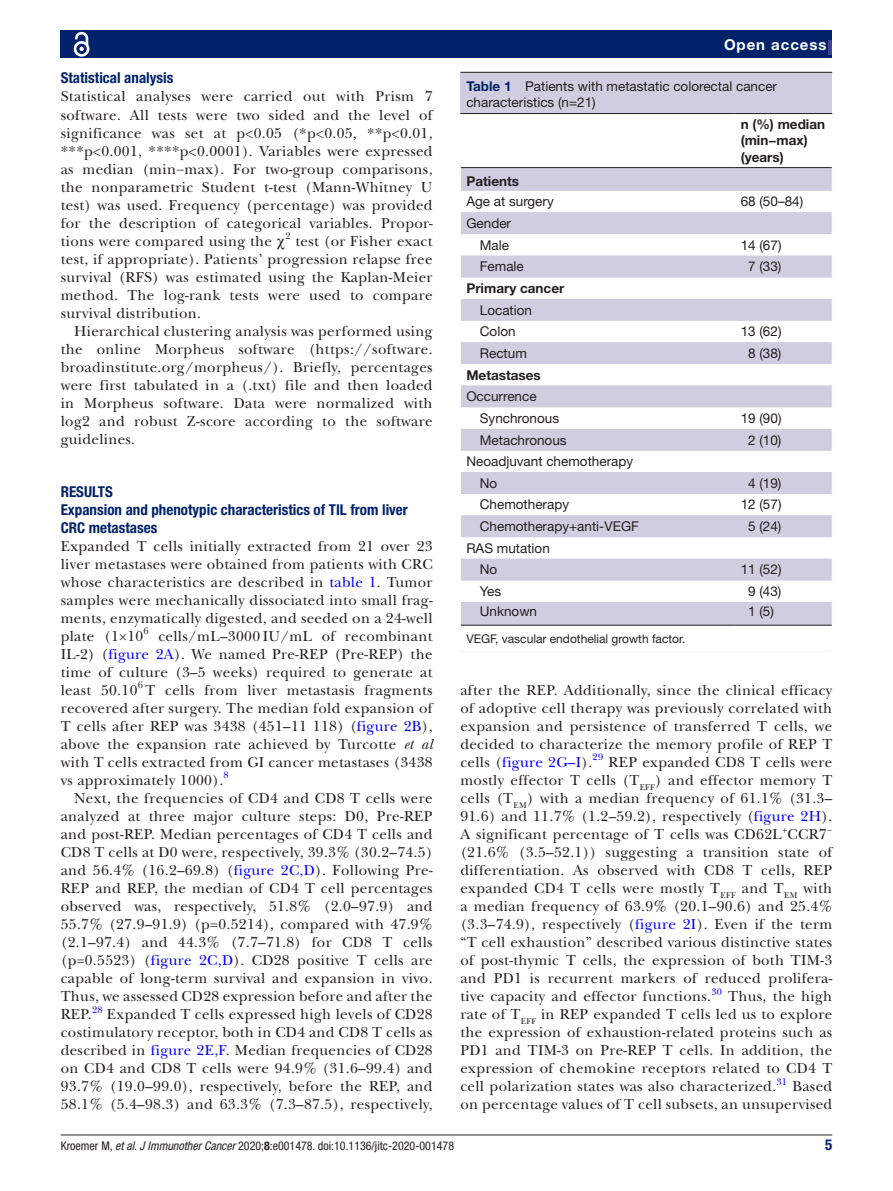
<style>
.page{position:relative;width:893px;height:1191px;background:#fff}
.page>*{position:absolute;margin:0;border:0;box-sizing:border-box;transform-origin:0 0}
.t1{font:15px/18px "New Baskerville";letter-spacing:.025em;color:#231f20;text-align:justify}
.t2{font:700 condensed 15px/18px "Helvetica Neue LT Std";color:#00226b}
.t3{font:700 15px "Helvetica Neue LT Std";letter-spacing:.065em;color:#fff}
.t4{font:13.5px/21.6px "Helvetica Neue LT Std";color:#231f20}
.t5{font:700 13.5px/16.2px "Helvetica Neue LT Std";color:#231f20}
.t6{font:condensed 12px "Helvetica Neue LT Std";color:#231f20}
.t7{font:12px "Helvetica Neue LT Std";color:#231f20}
.t8{font:9.9px "New Baskerville";color:#00f}
.t9{font:9.9px "New Baskerville";color:#231f20}
.s1{color:#00f}
.s2{font-style:italic}
.s3{font-weight:700;color:#00226b}
.s4{font-weight:700}
</style>
<div class="page">
<hr style="left:61px;top:1134px;width:771px;height:1px;background:#231f20">
<div style="left:61px;top:31px;width:771px;height:27px;background:#00226b"></div>
<hr style="left:828px;top:40px;width:4px;height:15px;background:#414099">
<svg style="left:73px;top:31px;width:17px;height:26px"></svg>
<div style="left:460px;top:73px;width:372px;height:579px;background:#d0cde0"></div>
<hr style="left:460px;top:72px;width:372px;height:1px;background:#231f20">
<div style="left:461px;top:114px;width:371px;height:538px;background:#fff"></div>
<svg style="left:461px;top:168px;width:371px;height:457px"></svg>
<hr style="left:460px;top:113px;width:275px;height:1px;background:#231f20">
<hr style="left:460px;top:167px;width:275px;height:1px;background:#231f20">
<hr style="left:735px;top:113px;width:97px;height:1px;background:#231f20">
<hr style="left:735px;top:167px;width:97px;height:1px;background:#231f20">
<hr style="left:735px;top:625px;width:97px;height:1px;background:#231f20">
<hr style="left:460px;top:625px;width:275px;height:1px;background:#231f20">
<hr style="left:460px;top:114px;width:1px;height:54px;background:#fff">
<svg style="left:460px;top:168px;width:1px;height:484px"></svg>
<hr style="left:466px;top:642px;width:366px;height:1px;background:#fff">
<p class="t2" style="left:61px;top:69px;width:114px">Statistical analysis</p>
<p class="t1" style="left:61px;top:88px;width:373px">Statistical analyses were carried out with Prism 7 software. All tests were two sided and the level of significance was set at p&lt;0.05 (*p&lt;0.05, **p&lt;0.01, ***p&lt;0.001, ****p&lt;0.0001). Variables were expressed as median (min−max). For two-group comparisons, the nonparametric Student t-test (Mann-Whitney U test) was used. Frequency (percentage) was provided for the description of categorical variables. Propor&shy;tions were compared using the</p>
<p class="t9" style="left:285px;top:230px;width:7px">2</p>
<p class="t1" style="left:61px;top:232px;width:373px;text-indent:235px">test (or Fisher exact test, if appropriate). Patients’ progression relapse free survival (RFS) was estimated using the Kaplan-Meier method. The log-rank tests were used to compare survival distribution.</p>
<p class="t1" style="left:61px;top:322px;width:373px;text-indent:14px">Hierarchical clustering analysis was performed using the online Morpheus software (https://software. broadinstitute.org/morpheus/). Briefly, percentages were first tabulated in a (.txt) file and then loaded in Morpheus software. Data were normalized with log2 and robust Z-score according to the software guidelines.</p>
<p class="t2" style="left:61px;top:482px;width:349px">RESULTS<br>Expansion and phenotypic characteristics of TIL from liver<br>CRC metastases</p>
<p class="t1" style="left:61px;top:537px;width:373px">Expanded T cells initially extracted from 21 over 23 liver metastases were obtained from patients with CRC whose characteristics are described in <span class="s1">table 1</span>. Tumor samples were mechanically dissociated into small frag&shy;ments, enzymatically digested, and seeded on a 24-well plate (1×10</p>
<p class="t9" style="left:144px;top:625px;width:7px">6</p>
<p class="t1" style="left:61px;top:627px;width:373px;text-indent:98px">cells/mL–3000 IU/mL of recombinant IL-2) (<span class="s1">figure 2A</span>). We named Pre-REP (Pre-REP) the time of culture (3–5 weeks) required to generate at least 50.10</p>
<p class="t9" style="left:138px;top:679px;width:7px">6</p>
<p class="t1" style="left:61px;top:681px;width:373px;text-indent:85px">T cells from liver metastasis fragments recovered after surgery. The median fold expansion of T cells after REP was 3438 (451–11 118) (<span class="s1">figure 2B</span>), above the expansion rate achieved by Turcotte <span class="s2">et al </span>with T cells extracted from GI cancer metastases (3438 vs approximately 1000).</p>
<p class="t8" style="left:224px;top:769px;width:7px">8</p>
<p class="t1" style="left:61px;top:789px;width:373px;text-indent:14px">Next, the frequencies of CD4 and CD8 T cells were analyzed at three major culture steps: D0, Pre-REP and post-REP. Median percentages of CD4 T cells and CD8 T cells at D0 were, respectively, 39.3% (30.2–74.5) and 56.4% (16.2–69.8) (<span class="s1">figure 2C,D</span>). Following Pre-REP and REP, the median of CD4 T cell percentages observed was, respectively, 51.8% (2.0–97.9) and 55.7% (27.9–91.9) (p=0.5214), compared with 47.9% (2.1–97.4) and 44.3% (7.7–71.8) for CD8 T cells (p=0.5523) (<span class="s1">figure 2C,D</span>). CD28 positive T cells are capable of long-term survival and expansion in vivo.<br>Thus, we assessed CD28 expression before and after the REP.<sup>28</sup> Expanded T cells expressed high levels of CD28 costimulatory receptor, both in CD4 and CD8 T cells as described in <span class="s1">figure 2E,F</span>. Median frequencies of CD28 on CD4 and CD8 T cells were 94.9% (31.6–99.4) and 93.7% (19.0–99.0), respectively, before the REP, and 58.1% (5.4–98.3) and 63.3% (7.3–87.5), respectively,</p>
<p class="t3" style="left:724px;top:35px;width:104px">Open access</p>
<p class="t4" style="left:466px;top:77px;width:312px;line-height:16.5px"><span class="s3">Table 1</span> Patients with metastatic colorectal cancer characteristics (n=21)</p>
<p class="t5" style="left:741px;top:116px;width:86px">n (%) median (min−max) (years)</p>
<p class="t5" style="left:466px;top:173px;width:54px">Patients</p>
<p class="t4" style="left:466px;top:191px;width:89px">Age at surgery</p>
<p class="t4" style="left:741px;top:191px;width:64px">68 (50–84)</p>
<p class="t4" style="left:466px;top:212px;width:46px;text-align:right">Gender<br>Male</p>
<p class="t4" style="left:741px;top:234px;width:42px">14 (67)</p>
<p class="t4" style="left:480px;top:255px;width:46px">Female</p>
<p class="t4" style="left:748px;top:255px;width:35px">7 (33)</p>
<p class="t5" style="left:466px;top:280px;width:99px">Primary cancer</p>
<p class="t4" style="left:480px;top:299px;width:54px">Location<br>Colon</p>
<p class="t4" style="left:741px;top:320px;width:42px">13 (62)</p>
<p class="t4" style="left:480px;top:342px;width:49px">Rectum</p>
<p class="t4" style="left:748px;top:342px;width:35px">8 (38)</p>
<p class="t5" style="left:466px;top:366px;width:76px">Metastases</p>
<p class="t4" style="left:480px;top:385px;width:81px;text-indent:-14px">Occurrence<br>Synchronous</p>
<p class="t4" style="left:741px;top:407px;width:42px">19 (90)</p>
<p class="t4" style="left:480px;top:429px;width:88px">Metachronous</p>
<p class="t4" style="left:748px;top:429px;width:35px">2 (10)</p>
<p class="t4" style="left:480px;top:450px;width:155px;text-indent:-14px">Neoadjuvant chemotherapy<br>No</p>
<p class="t4" style="left:748px;top:472px;width:35px">4 (19)</p>
<p class="t4" style="left:480px;top:494px;width:91px">Chemotherapy</p>
<p class="t4" style="left:741px;top:494px;width:42px">12 (57)</p>
<p class="t4" style="left:480px;top:515px;width:161px">Chemotherapy+anti-VEGF</p>
<p class="t4" style="left:748px;top:515px;width:35px">5 (24)</p>
<p class="t4" style="left:480px;top:537px;width:72px;text-indent:-14px">RAS mutation<br>No</p>
<p class="t4" style="left:741px;top:558px;width:42px">11 (52)</p>
<p class="t4" style="left:480px;top:580px;width:23px">Yes</p>
<p class="t4" style="left:748px;top:580px;width:35px">9 (43)</p>
<p class="t4" style="left:480px;top:600px;width:59px">Unknown</p>
<p class="t4" style="left:748px;top:600px;width:27px">1 (5)</p>
<p class="t7" style="left:466px;top:631px;width:221px">VEGF, vascular endothelial growth factor.</p>
<p class="t1" style="left:460px;top:681px;width:373px">after the REP. Additionally, since the clinical efficacy of adoptive cell therapy was previously correlated with expansion and persistence of transferred T cells, we decided to characterize the memory profile of REP T cells (<span class="s1">figure 2G–I</span>).</p>
<p class="t8" style="left:593px;top:751px;width:12px">29</p>
<p class="t1" style="left:460px;top:753px;width:373px;text-indent:148px">REP expanded CD8 T cells were mostly effector T cells (T<sub>EFF</sub>) and effector memory T cells (T<sub>EM</sub>) with a median frequency of 61.1% (31.3– 91.6) and 11.7% (1.2–59.2), respectively (<span class="s1">figure 2H</span>).<br>A significant percentage of T cells was CD62L CCR7</p>
<p class="t9" style="left:782px;top:823px;width:7px">+</p>
<p class="t1" style="left:460px;top:843px;width:373px">(21.6% (3.5–52.1)) suggesting a transition state of differentiation. As observed with CD8 T cells, REP expanded CD4 T cells were mostly T<sub>EFF</sub> and T<sub>EM</sub> with a median frequency of 63.9% (20.1–90.6) and 25.4% (3.3–74.9), respectively (<span class="s1">figure 2I</span>). Even if the term “T cell exhaustion” described various distinctive states of post-thymic T cells, the expression of both TIM-3 and PD1 is recurrent markers of reduced prolifera&shy;tive capacity and effector functions.</p>
<p class="t8" style="left:711px;top:985px;width:12px">30</p>
<p class="t1" style="left:460px;top:987px;width:373px;text-indent:268px">Thus, the high rate of T<sub>EFF</sub> in REP expanded T cells led us to explore the expression of exhaustion-related proteins such as PD1 and TIM-3 on Pre-REP T cells. In addition, the expression of chemokine receptors related to CD4 T cell polarization states was also characterized.</p>
<p class="t8" style="left:776px;top:1075px;width:12px">31</p>
<p class="t1" style="left:460px;top:1077px;width:373px;text-align:right">Based<br>on percentage values of T cell subsets, an unsupervised</p>
<p class="t6" style="left:61px;top:1138px;width:395px">Kroemer M, <span class="s2">et al</span>. <span class="s2">J Immunother Cancer</span> 2020;<span class="s4">8</span>:e001478. doi:10.1136/jitc-2020-001478</p>
<p class="t2" style="left:825px;top:1135px;width:9px">5</p>
</div>
